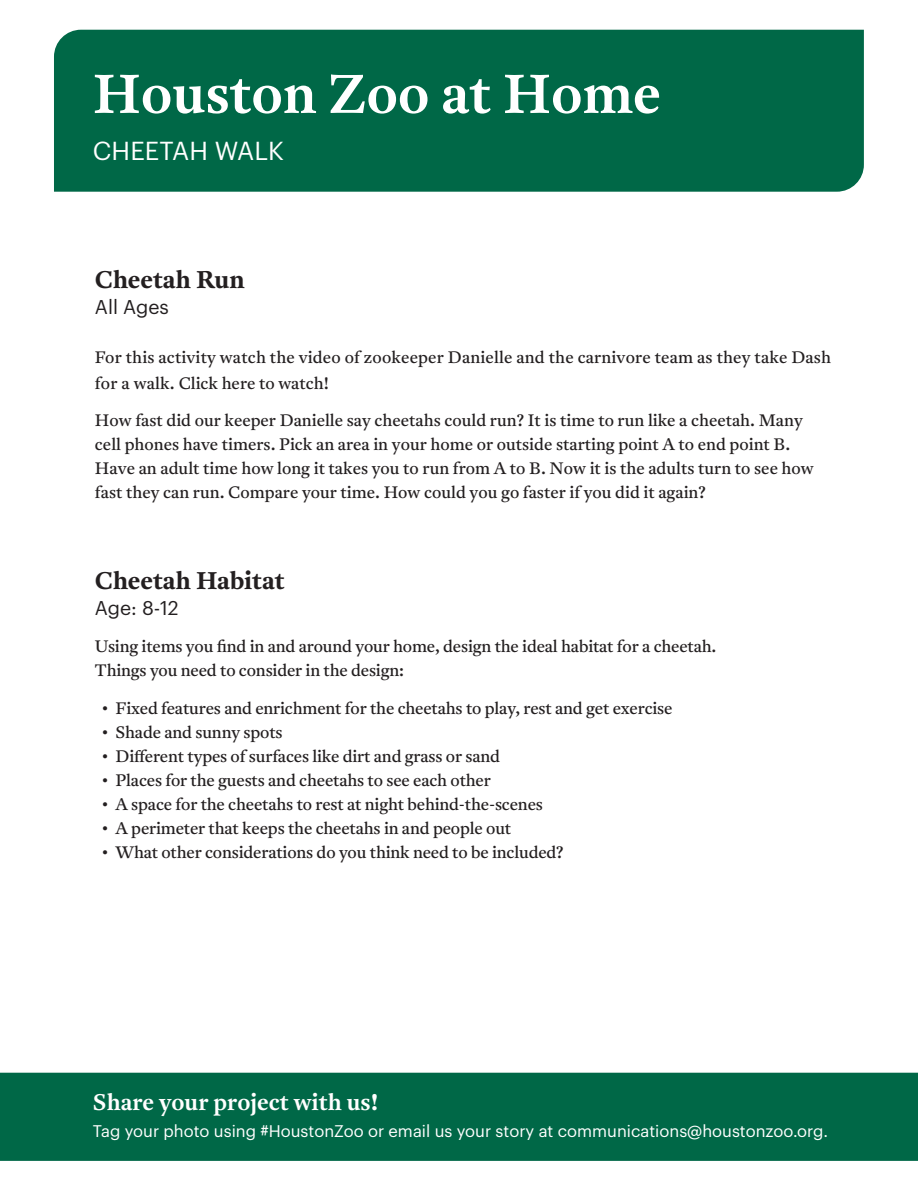
<style>
.page{position:relative;width:918px;height:1188px;background:#fff}
.page>*{position:absolute;margin:0;border:0;box-sizing:border-box;transform-origin:0 0}
.t1{font:600 54px "Antwerp";color:#fff}
.t2{font:25.5px "Graphik";letter-spacing:.005em;color:#fff}
.t3{font:700 24px "Antwerp";color:#231f20}
.t4{font:600 22.5px "Antwerp";color:#fff}
.t5{font:19.5px "Graphik";color:#231f20}
.t6{font:16.5px/24px "Antwerp";letter-spacing:-.01em;color:#231f20}
.t7{font:16.5px/25.5px "Antwerp";letter-spacing:.01em;color:#231f20}
.t8{font:16.5px "Graphik";color:#fff}
</style>
<div class="page">
<div style="left:0;top:1073px;width:918px;height:88px;background:#006847"></div>
<div style="left:54px;top:30px;width:810px;height:162px;background:#006847"></div>
<p class="t1" style="left:93px;top:58px;width:570px">Houston Zoo at Home</p>
<p class="t2" style="left:93px;top:132px;width:192px">CHEETAH WALK</p>
<p class="t3" style="left:95px;top:263px;width:151px">Cheetah Run</p>
<p class="t5" style="left:95px;top:292px;width:76px">All Ages</p>
<p class="t7" style="left:95px;top:345px;width:738px">For this activity watch the video of zookeeper Danielle and the carnivore team as they take Dash for a walk. Click here to watch!</p>
<p class="t6" style="left:95px;top:408px;width:720px">How fast did our keeper Danielle say cheetahs could run? It is time to run like a cheetah. Many cell phones have timers. Pick an area in your home or outside starting point A to end point B.<br>Have an adult time how long it takes you to run from A to B. Now it is the adults turn to see how fast they can run. Compare your time. How could you go faster if you did it again?</p>
<p class="t3" style="left:95px;top:564px;width:191px">Cheetah Habitat</p>
<p class="t5" style="left:95px;top:593px;width:85px">Age: 8-12</p>
<p class="t6" style="left:95px;top:635px;width:623px">Using items you find in and around your home, design the ideal habitat for a cheetah.<br>Things you need to consider in the design:</p>
<p class="t6" style="left:102px;top:696px;width:572px">• Fixed features and enrichment for the cheetahs to play, rest and get exercise</p>
<p class="t6" style="left:102px;top:720px;width:182px">• Shade and sunny spots</p>
<p class="t6" style="left:102px;top:744px;width:399px">• Different types of surfaces like dirt and grass or sand</p>
<p class="t6" style="left:102px;top:768px;width:390px">• Places for the guests and cheetahs to see each other</p>
<p class="t6" style="left:102px;top:792px;width:442px">• A space for the cheetahs to rest at night behind-the-scenes</p>
<p class="t6" style="left:102px;top:816px;width:411px">• A perimeter that keeps the cheetahs in and people out</p>
<p class="t6" style="left:102px;top:840px;width:463px">• What other considerations do you think need to be included?</p>
<p class="t4" style="left:93px;top:1087px;width:287px">Share your project with us!</p>
<p class="t8" style="left:93px;top:1119px;width:737px">Tag your photo using #HoustonZoo or email us your story at communications@houstonzoo.org.</p>
</div>
